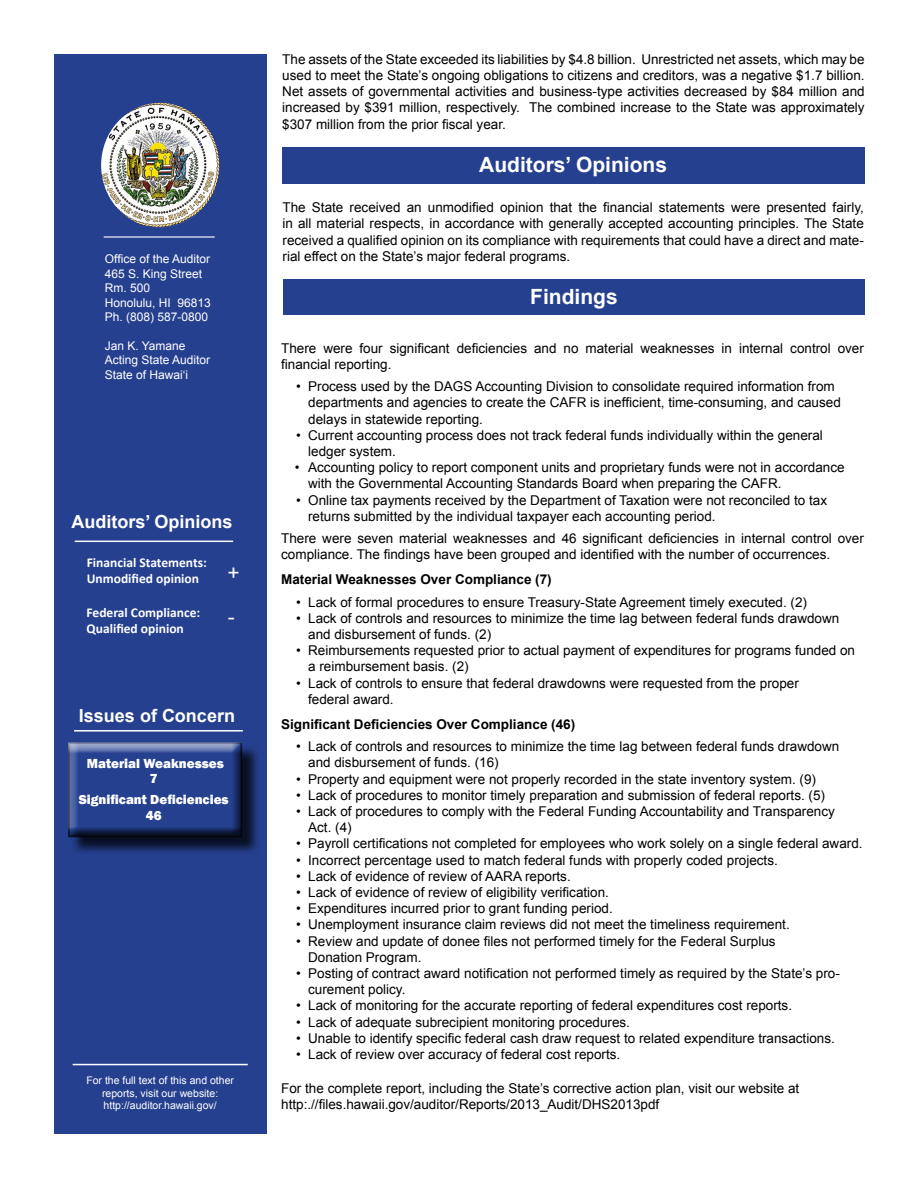
<style>
.page{position:relative;width:918px;height:1188px;background:#fff}
.page>*{position:absolute;margin:0;border:0;box-sizing:border-box;transform-origin:0 0}
.t1{font:700 21px "Arial";color:#fff}
.t2{font:21px/44.7px "Arial";color:#fff}
.t3{font:700 18px "Arial";color:#fff}
.t4{font:13.5px/16.2px "Arial";color:#000}
.t5{font:700 13.5px "Arial";color:#000}
.t6{font:700 13.5px/16.2px "Calibri";color:#fff}
.t7{font:800 13.5px/15px "Franklin Gothic";color:#fff;text-align:center}
.t8{font:12px/14.4px "Arial";color:#fff}
.t9{font:10.5px/12.6px "Arial";color:#fff;text-align:center}
</style>
<div class="page">
<div style="left:54px;top:54px;width:212px;height:1080px;background:#25408f"></div>
<div style="left:283px;top:279px;width:582px;height:36px;background:#25408f"></div>
<img style="left:101px;top:103px;width:118px;height:124px">
<hr style="left:104px;top:236px;width:111px;height:2px;background:#fff">
<div style="left:282px;top:148px;width:582px;height:36px;background:#25408f"></div>
<hr style="left:75px;top:541px;width:158px;height:1px;background:#fff">
<div style="left:70px;top:745px;width:191px;height:111px;background:#000;opacity:.75"></div>
<div style="left:62px;top:738px;width:191px;height:102px;background:#000;opacity:.75"></div>
<hr style="left:74px;top:730px;width:169px;height:2px;background:#fff">
<hr style="left:73px;top:1064px;width:175px;height:1px;background:#fff">
<p class="t8" style="left:105px;top:252px;width:108px">Office of the Auditor<br>465 S. King Street<br>Rm. 500<br>Honolulu, HI 96813<br>Ph. (808) 587-0800</p>
<p class="t8" style="left:105px;top:338px;width:107px">Jan K. Yamane<br>Acting State Auditor<br>State of Hawai‘i</p>
<h2 class="t3" style="left:72px;top:510px;width:163px">Auditors’ Opinions</h2>
<h1 class="t2" style="left:227px;top:550px;width:14px">+ -</h1>
<p class="t6" style="left:87px;top:554px;width:122px">Financial Statements:<br>Unmodified opinion</p>
<p class="t6" style="left:87px;top:605px;width:115px">Federal Compliance:<br>Qualified opinion</p>
<h2 class="t3" style="left:79px;top:704px;width:158px">Issues of Concern</h2>
<p class="t7" style="left:87px;top:756px;width:139px">Material Weaknesses<br>7</p>
<p class="t7" style="left:79px;top:791px;width:152px;line-height:16.2px">Significant Deficiencies<br>46</p>
<p class="t9" style="left:86px;top:1074px;width:149px">For the full text of this and other reports, visit our website: http://auditor.hawaii.gov/</p>
<p class="t4" style="left:282px;top:51px;width:584px;text-align:justify">The assets of the State exceeded its liabilities by $4.8 billion. Unrestricted net assets, which may be used to meet the State’s ongoing obligations to citizens and creditors, was a negative $1.7 billion.<br>Net assets of governmental activities and business-type activities decreased by $84 million and increased by $391 million, respectively. The combined increase to the State was approximately $307 million from the prior fiscal year.</p>
<h1 class="t1" style="left:479px;top:151px;width:189px">Auditors’ Opinions</h1>
<p class="t4" style="left:283px;top:199px;width:583px;text-align:justify">The State received an unmodified opinion that the financial statements were presented fairly, in all material respects, in accordance with generally accepted accounting principles. The State received a qualified opinion on its compliance with requirements that could have a direct and mate&shy;rial effect on the State’s major federal programs.</p>
<h1 class="t1" style="left:530px;top:282px;width:89px">Findings</h1>
<p class="t4" style="left:281px;top:340px;width:584px">There were four significant deficiencies and no material weaknesses in internal control over financial reporting.</p>
<p class="t4" style="left:308px;top:378px;width:534px;text-indent:-12px">• Process used by the DAGS Accounting Division to consolidate required information from departments and agencies to create the CAFR is inefficient, time-consuming, and caused delays in statewide reporting.</p>
<p class="t4" style="left:308px;top:427px;width:516px;text-indent:-12px">• Current accounting process does not track federal funds individually within the general ledger system.</p>
<p class="t4" style="left:308px;top:459px;width:538px;text-indent:-14px">• Accounting policy to report component units and proprietary funds were not in accordance with the Governmental Accounting Standards Board when preparing the CAFR.</p>
<p class="t4" style="left:308px;top:492px;width:521px;text-indent:-12px">• Online tax payments received by the Department of Taxation were not reconciled to tax returns submitted by the individual taxpayer each accounting period.</p>
<p class="t4" style="left:281px;top:530px;width:584px">There were seven material weaknesses and 46 significant deficiencies in internal control over compliance. The findings have been grouped and identified with the number of occurrences.</p>
<p class="t5" style="left:281px;top:571px;width:272px">Material Weaknesses Over Compliance (7)</p>
<p class="t4" style="left:296px;top:594px;width:512px">• Lack of formal procedures to ensure Treasury-State Agreement timely executed. (2)</p>
<p class="t4" style="left:308px;top:610px;width:533px;text-indent:-12px">• Lack of controls and resources to minimize the time lag between federal funds drawdown and disbursement of funds. (2)</p>
<p class="t4" style="left:308px;top:642px;width:548px;text-indent:-12px">• Reimbursements requested prior to actual payment of expenditures for programs funded on a reimbursement basis. (2)</p>
<p class="t4" style="left:308px;top:675px;width:492px;text-indent:-12px">• Lack of controls to ensure that federal drawdowns were requested from the proper federal award.</p>
<p class="t5" style="left:281px;top:715px;width:296px">Significant Deficiencies Over Compliance (46)</p>
<p class="t4" style="left:308px;top:738px;width:533px;text-indent:-12px">• Lack of controls and resources to minimize the time lag between federal funds drawdown and disbursement of funds. (16)</p>
<p class="t4" style="left:296px;top:771px;width:521px">• Property and equipment were not properly recorded in the state inventory system. (9)</p>
<p class="t4" style="left:296px;top:787px;width:530px">• Lack of procedures to monitor timely preparation and submission of federal reports. (5)</p>
<p class="t4" style="left:308px;top:803px;width:528px;text-indent:-12px">• Lack of procedures to comply with the Federal Funding Accountability and Transparency<br>Act. (4)</p>
<p class="t4" style="left:296px;top:836px;width:568px">• Payroll certifications not completed for employees who work solely on a single federal award.</p>
<p class="t4" style="left:296px;top:852px;width:483px">• Incorrect percentage used to match federal funds with properly coded projects.</p>
<p class="t4" style="left:296px;top:868px;width:276px">• Lack of evidence of review of AARA reports.</p>
<p class="t4" style="left:296px;top:884px;width:314px">• Lack of evidence of review of eligibility verification.</p>
<p class="t4" style="left:296px;top:900px;width:318px">• Expenditures incurred prior to grant funding period.</p>
<p class="t4" style="left:296px;top:917px;width:495px">• Unemployment insurance claim reviews did not meet the timeliness requirement.</p>
<p class="t4" style="left:308px;top:933px;width:469px;text-indent:-12px">• Review and update of donee files not performed timely for the Federal Surplus<br>Donation Program.</p>
<p class="t4" style="left:308px;top:965px;width:533px;text-indent:-12px">• Posting of contract award notification not performed timely as required by the State’s pro&shy;curement policy.</p>
<p class="t4" style="left:296px;top:998px;width:497px">• Lack of monitoring for the accurate reporting of federal expenditures cost reports.</p>
<p class="t4" style="left:296px;top:1014px;width:335px">• Lack of adequate subrecipient monitoring procedures.</p>
<p class="t4" style="left:296px;top:1030px;width:540px">• Unable to identify specific federal cash draw request to related expenditure transactions.</p>
<p class="t4" style="left:296px;top:1046px;width:326px">• Lack of review over accuracy of federal cost reports.</p>
<p class="t4" style="left:281px;top:1080px;width:520px">For the complete report, including the State’s corrective action plan, visit our website at http:.//files.hawaii.gov/auditor/Reports/2013_Audit/DHS2013pdf</p>
</div>
